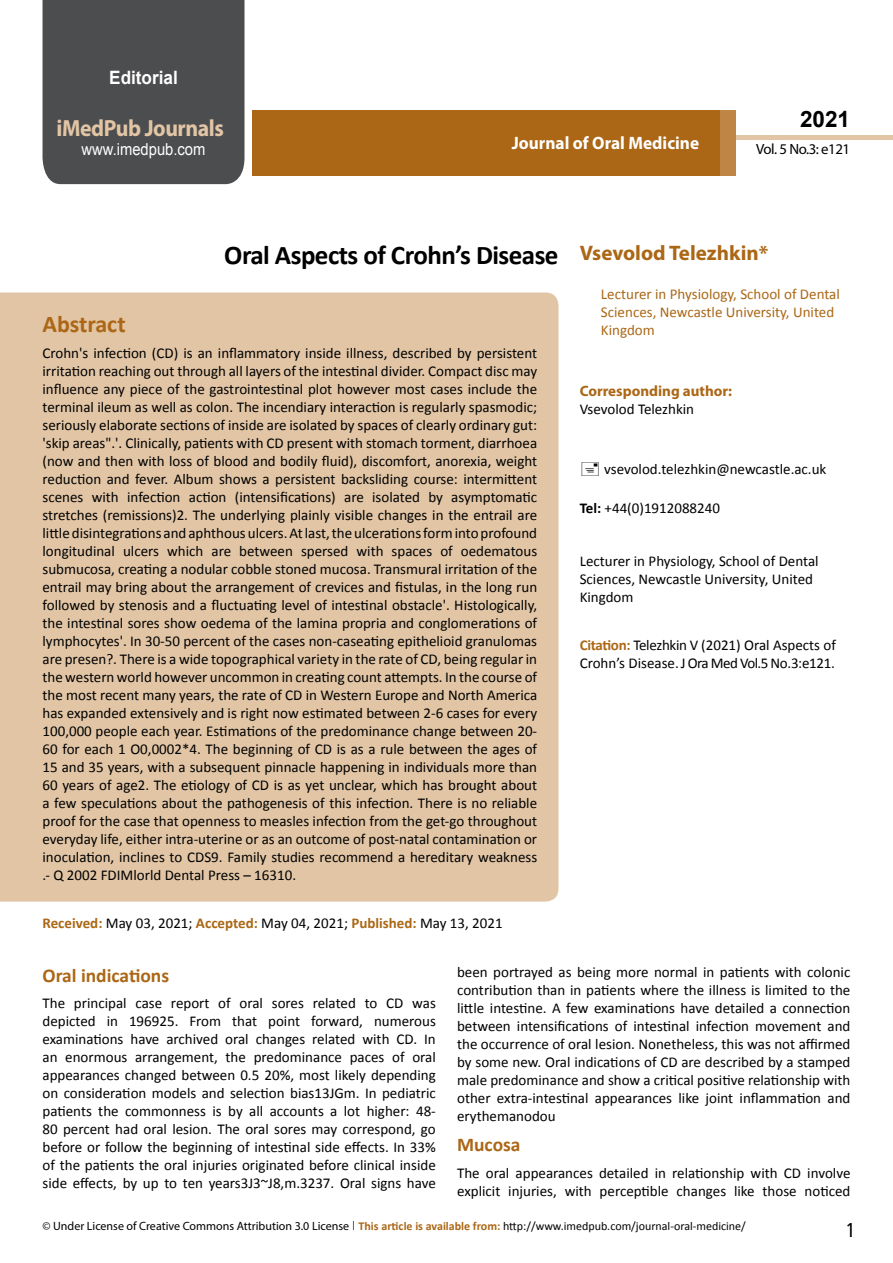
<style>
.page{position:relative;width:893px;height:1263px;background:#fff}
.page>*{position:absolute;margin:0;border:0;box-sizing:border-box;transform-origin:0 0}
.t1{font:700 27px "Calibri";letter-spacing:-.02em;color:#000}
.t2{font:25.5px "Tunga";color:#000}
.t3{font:700 24px "Calibri";color:#ab6715}
.t4{font:700 23.4px "Myriad Pro";letter-spacing:-.02em;color:#e2c5a5;scale:.93 1}
.t5{font:700 22.5px "Arial";color:#000}
.t6{font:700 21px "Myriad Pro";color:#ab6715}
.t7{font:700 19.5px "Calibri";color:#ab6715}
.t8{font:700 18.45px "Arial";color:#fff;scale:.93 1}
.t9{font:700 18px "Myriad Pro";color:#fff;scale:.96 1}
.t10{font:16.5px "Arial";color:#fff;scale:.89 1}
.t11{font:15px/18px "Calibri";color:#000101;text-align:justify}
.t12{font:15px/18px "Calibri";color:#000}
.t13{font:15px/18px "Calibri";color:#ab6715}
.t14{font:700 15px "Myriad Pro";color:#ab6715}
.t15{font:14.85px "Myriad Pro";letter-spacing:-.03em;color:#000}
.t16{font:12px "Myriad Pro";color:#000}
.s1{font-weight:700}
.s2{font-weight:700;color:#ab6715}
.s3{font-family:"Tunga"}
.s4{font-family:"Calibri";font-weight:700;color:#ab6715}
.s5{font-family:"Calibri"}
</style>
<div class="page">
<div style="left:43px;top:0;width:201px;height:184px;background:#4c4d4f"></div>
<div style="left:736px;top:135px;width:157px;height:5px;background:#e2c5a5"></div>
<div style="left:252px;top:110px;width:469px;height:66px;background:#ab6715"></div>
<div style="left:720px;top:110px;width:16px;height:66px;background:#be8545"></div>
<div style="left:0;top:292px;width:558px;height:609px;background:#e2c5a5"></div>
<p class="t8" style="left:109px;top:65px;width:75px">Editorial</p>
<h3 class="t4" style="left:57px;top:113px;width:181px">iMedPub Journals</h3>
<p class="t10" style="left:82px;top:138px;width:141px">www.imedpub.com</p>
<p class="t9" style="left:512px;top:132px;width:197px">Journal of Oral Medicine</p>
<h3 class="t5" style="left:800px;top:104px;width:52px">2021</h3>
<p class="t15" style="left:756px;top:140px;width:95px">Vol. 5 No.3: e121</p>
<h1 class="t1" style="left:224px;top:238px;width:336px">Oral Aspects of Crohn’s Disease</h1>
<h3 class="t3" style="left:43px;top:308px;width:85px">Abstract</h3>
<p class="t11" style="left:43px;top:344px;width:496px">Crohn's infection (CD) is an inflammatory inside illness, described by persistent irritation reaching out through all layers of the intestinal divider. Compact disc may influence any piece of the gastrointestinal plot however most cases include the terminal ileum as well as colon. The incendiary interaction is regularly spasmodic; seriously elaborate sections of inside are isolated by spaces of clearly ordinary gut: 'skip areas".'. Clinically, patients with CD present with stomach torment, diarrhoea (now and then with loss of blood and bodily fluid), discomfort, anorexia, weight reduction and fever. Album shows a persistent backsliding course: intermittent scenes with infection action (intensifications) are isolated by asymptomatic stretches (remissions)2. The underlying plainly visible changes in the entrail are little disintegrations and aphthous ulcers. At last, the ulcerations form into profound longitudinal ulcers which are between spersed with spaces of oedematous submucosa, creating a nodular cobble stoned mucosa. Transmural irritation of the entrail may bring about the arrangement of crevices and fistulas, in the long run followed by stenosis and a fluctuating level of intestinal obstacle'. Histologically, the intestinal sores show oedema of the lamina propria and conglomerations of lymphocytes'. In 30-50 percent of the cases non-caseating epithelioid granulomas are presen?. There is a wide topographical variety in the rate of CD, being regular in the western world however uncommon in creating count attempts. In the course of the most recent many years, the rate of CD in Western Europe and North America has expanded extensively and is right now estimated between 2-6 cases for every 100,000 people each year. Estimations of the predominance change between 20- 60 for each 1 O0,0002*4. The beginning of CD is as a rule between the ages of 15 and 35 years, with a subsequent pinnacle happening in individuals more than 60 years of age2. The etiology of CD is as yet unclear, which has brought about a few speculations about the pathogenesis of this infection. There is no reliable proof for the case that openness to measles infection from the get-go throughout everyday life, either intra-uterine or as an outcome of post-natal contamination or inoculation, inclines to CDS9. Family studies recommend a hereditary weakness .- Q 2002 FDIMlorld Dental Press – 16310.</p>
<h3 class="t6" style="left:580px;top:239px;width:190px">Vsevolod Telezhkin*</h3>
<p class="t13" style="left:601px;top:285px;width:240px">Lecturer in Physiology, School of Dental<br>Sciences, Newcastle University, United<br>Kingdom</p>
<p class="t14" style="left:580px;top:381px;width:154px">Corresponding author:</p>
<p class="t12" style="left:580px;top:400px;width:116px">Vsevolod Telezhkin</p>
<p class="t12" style="left:604px;top:460px;width:224px">vsevolod.telezhkin@newcastle.ac.uk</p>
<p class="t12" style="left:580px;top:499px;width:142px"><span class="s1">Tel:</span> +44(0)1912088240</p>
<p class="t12" style="left:580px;top:552px;width:240px">Lecturer in Physiology, School of Dental<br>Sciences, Newcastle University, United<br>Kingdom</p>
<p class="t12" style="left:580px;top:636px;width:258px"><span class="s2">Citation:</span> Telezhkin V (2021) Oral Aspects of<br>Crohn’s Disease. J Ora Med Vol.5 No.3:e121.</p>
<p class="t12" style="left:43px;top:914px;width:462px"><span class="s2">Received:</span> May 03, 2021; <span class="s2">Accepted:</span> May 04, 2021; <span class="s2">Published:</span> May 13, 2021</p>
<p class="t12" style="left:457px;top:963px;width:395px;text-align:justify">been portrayed as being more normal in patients with colonic contribution than in patients where the illness is limited to the little intestine. A few examinations have detailed a connection between intensifications of intestinal infection movement and the occurrence of oral lesion. Nonetheless, this was not affirmed by some new. Oral indications of CD are described by a stamped male predominance and show a critical positive relationship with other extra-intestinal appearances like joint inflammation and erythemanodou</p>
<h3 class="t7" style="left:457px;top:1132px;width:65px">Mucosa</h3>
<p class="t12" style="left:457px;top:1164px;width:395px">The oral appearances detailed in relationship with CD involve explicit injuries, with perceptible changes like those noticed</p>
<h3 class="t7" style="left:43px;top:963px;width:128px">Oral indications</h3>
<p class="t12" style="left:43px;top:994px;width:395px;text-align:justify">The principal case report of oral sores related to CD was depicted in 196925. From that point forward, numerous examinations have archived oral changes related with CD. In an enormous arrangement, the predominance paces of oral appearances changed between 0.5 20%, most likely depending on consideration models and selection bias13JGm. In pediatric patients the commonness is by all accounts a lot higher: 48- 80 percent had oral lesion. The oral sores may correspond, go before or follow the beginning of intestinal side effects. In 33% of the patients the oral injuries originated before clinical inside side effects, by up to ten years3J3~J8,m.3237. Oral signs have</p>
<p class="t16" style="left:43px;top:1219px;width:705px">© Under License of Creative Commons Attribution 3.0 License <span class="s3">|</span> <span class="s4">This article is available from:</span> <span class="s5">http://www.imedpub.com/journal-oral-medicine/</span></p>
<h2 class="t2" style="left:847px;top:1213px;width:9px">1</h2>
</div>
